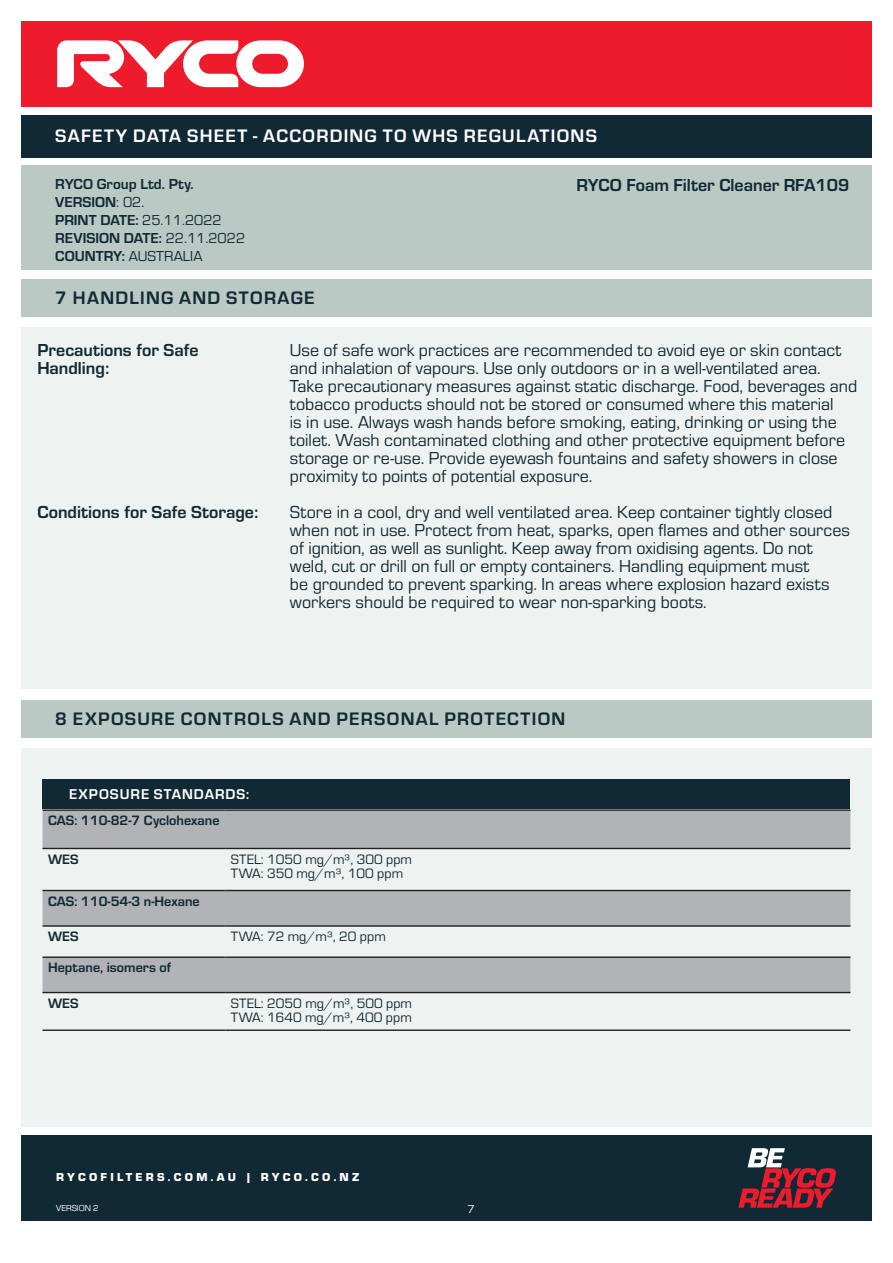
<style>
.page{position:relative;width:893px;height:1263px;background:#fff}
.page>*{position:absolute;margin:0;border:0;box-sizing:border-box;transform-origin:0 0}
.t1{font:700 18.75px "Eurostile";letter-spacing:.07em;color:#112934}
.t2{font:700 18.75px "Eurostile";letter-spacing:.07em;color:#fff}
.Text{font:18px/18px "Eurostile";color:#112934}
.Bold_Text{font:700 18px/18px "Eurostile";color:#112934}
.Text-2{font:700 18px "Eurostile";color:#112934}
.t3{font:700 15px "Eurostile";color:#112934}
.t4{font:15px "Eurostile";letter-spacing:.005em;color:#112934}
.t5{font:700 14.7px "Eurostile";letter-spacing:.07em;color:#fff}
.Text-3{font:14.1px "Eurostile";color:#112934}
.Bold_Text-2{font:700 14.1px "Eurostile";color:#112934}
.t6{font:900 12px "Eurostile";letter-spacing:.27em;color:#fff}
.t7{font:12px "Eurostile";color:#fff}
.t8{font:9px "Eurostile";color:#fff}
.s1{font-weight:400}
.s2{font-weight:700}
</style>
<div class="page">
<div style="left:21px;top:21px;width:851px;height:85px;background:#ee1b2d"></div>
<svg style="left:57px;top:40px;width:247px;height:48px"></svg>
<div style="left:21px;top:115px;width:851px;height:42px;background:#112934"></div>
<div style="left:21px;top:1135px;width:851px;height:85px;background:#112934"></div>
<svg style="left:738px;top:1148px;width:98px;height:60px"></svg>
<div style="left:21px;top:327px;width:851px;height:362px;background:#eef3f1"></div>
<div style="left:21px;top:279px;width:851px;height:37px;background:#bac9c4"></div>
<div style="left:21px;top:166px;width:851px;height:104px;background:#bac9c4"></div>
<div style="left:21px;top:749px;width:851px;height:378px;background:#eef3f1"></div>
<div style="left:21px;top:700px;width:851px;height:38px;background:#bac9c4"></div>
<svg style="left:43px;top:811px;width:807px;height:181px;fill:#b1b3b7"></svg>
<hr style="left:43px;top:890px;width:182px;height:1px;background:#231f20">
<hr style="left:225px;top:890px;width:625px;height:1px;background:#231f20">
<hr style="left:43px;top:925px;width:182px;height:2px;background:#231f20">
<hr style="left:225px;top:925px;width:625px;height:2px;background:#231f20">
<hr style="left:43px;top:1029px;width:182px;height:2px;background:#231f20">
<hr style="left:225px;top:1029px;width:625px;height:2px;background:#231f20">
<hr style="left:43px;top:809px;width:182px;height:2px;background:#231f20">
<hr style="left:225px;top:809px;width:625px;height:2px;background:#231f20">
<hr style="left:43px;top:848px;width:182px;height:1px;background:#231f20">
<hr style="left:225px;top:848px;width:625px;height:1px;background:#231f20">
<hr style="left:43px;top:956px;width:182px;height:2px;background:#231f20">
<hr style="left:225px;top:956px;width:625px;height:2px;background:#231f20">
<hr style="left:43px;top:992px;width:182px;height:1px;background:#231f20">
<hr style="left:225px;top:992px;width:625px;height:1px;background:#231f20">
<div style="left:43px;top:779px;width:807px;height:30px;background:#112934"></div>
<p class="t2" style="left:55px;top:123px;width:543px">SAFETY DATA SHEET - ACCORDING TO WHS REGULATIONS</p>
<p class="t3" style="left:55px;top:173px;width:140px">RYCO Group Ltd. Pty.</p>
<p class="t3" style="left:55px;top:191px;width:91px">VERSION<span class="s1">: 02.</span></p>
<p class="t3" style="left:55px;top:209px;width:168px">PRINT DATE: <span class="s1">25.11.2022</span></p>
<p class="t3" style="left:55px;top:227px;width:191px">REVISION DATE: <span class="s1">22.11.2022</span></p>
<p class="t4" style="left:55px;top:245px;width:149px"><span class="s2">COUNTRY:</span> AUSTRALIA</p>
<p class="t1" style="left:55px;top:284px;width:261px">7 HANDLING AND STORAGE</p>
<p class="Text-2" style="left:577px;top:172px;width:274px">RYCO Foam Filter Cleaner RFA109</p>
<p class="Bold_Text" style="left:37px;top:340px;width:163px">Precautions for Safe<br>Handling:</p>
<p class="Bold_Text" style="left:37px;top:502px;width:223px">Conditions for Safe Storage:</p>
<p class="Text" style="left:290px;top:341px;width:553px">Use of safe work practices are recommended to avoid eye or skin contact and inhalation of vapours. Use only outdoors or in a well-ventilated area.</p>
<p class="Text" style="left:290px;top:377px;width:569px">Take precautionary measures against static discharge. Food, beverages and tobacco products should not be stored or consumed where this material<br>is in use. Always wash hands before smoking, eating, drinking or using the toilet. Wash contaminated clothing and other protective equipment before storage or re-use. Provide eyewash fountains and safety showers in close proximity to points of potential exposure.</p>
<p class="Text" style="left:290px;top:503px;width:562px">Store in a cool, dry and well ventilated area. Keep container tightly closed when not in use. Protect from heat, sparks, open flames and other sources of ignition, as well as sunlight. Keep away from oxidising agents. Do not weld, cut or drill on full or empty containers. Handling equipment must<br>be grounded to prevent sparking. In areas where explosion hazard exists workers should be required to wear non-sparking boots.</p>
<p class="t1" style="left:55px;top:705px;width:512px">8 EXPOSURE CONTROLS AND PERSONAL PROTECTION</p>
<p class="t5" style="left:69px;top:784px;width:182px">EXPOSURE STANDARDS:</p>
<p class="Bold_Text-2" style="left:48px;top:810px;width:173px">CAS: 110-82-7 Cyclohexane</p>
<p class="Bold_Text-2" style="left:48px;top:849px;width:32px">WES</p>
<p class="Text-3" style="left:231px;top:849px;width:183px">STEL: 1050 mg/m³, 300 ppm</p>
<p class="Text-3" style="left:231px;top:863px;width:174px">TWA: 350 mg/m³, 100 ppm</p>
<p class="Bold_Text-2" style="left:48px;top:891px;width:153px">CAS: 110-54-3 n-Hexane</p>
<p class="Bold_Text-2" style="left:48px;top:926px;width:32px">WES</p>
<p class="Text-3" style="left:231px;top:927px;width:156px">TWA: 72 mg/m³, 20 ppm</p>
<p class="Bold_Text-2" style="left:48px;top:957px;width:125px">Heptane, isomers of</p>
<p class="Bold_Text-2" style="left:48px;top:993px;width:32px">WES</p>
<p class="Text-3" style="left:231px;top:993px;width:183px">STEL: 2050 mg/m³, 500 ppm</p>
<p class="Text-3" style="left:231px;top:1007px;width:182px">TWA: 1640 mg/m³, 400 ppm</p>
<p class="t6" style="left:56px;top:1168px;width:304px">RYCOFILTERS.COM.AU | RYCO.CO.NZ</p>
<p class="t8" style="left:56px;top:1201px;width:44px">VERSION 2</p>
<p class="t7" style="left:467px;top:1200px;width:9px">7</p>
</div>
